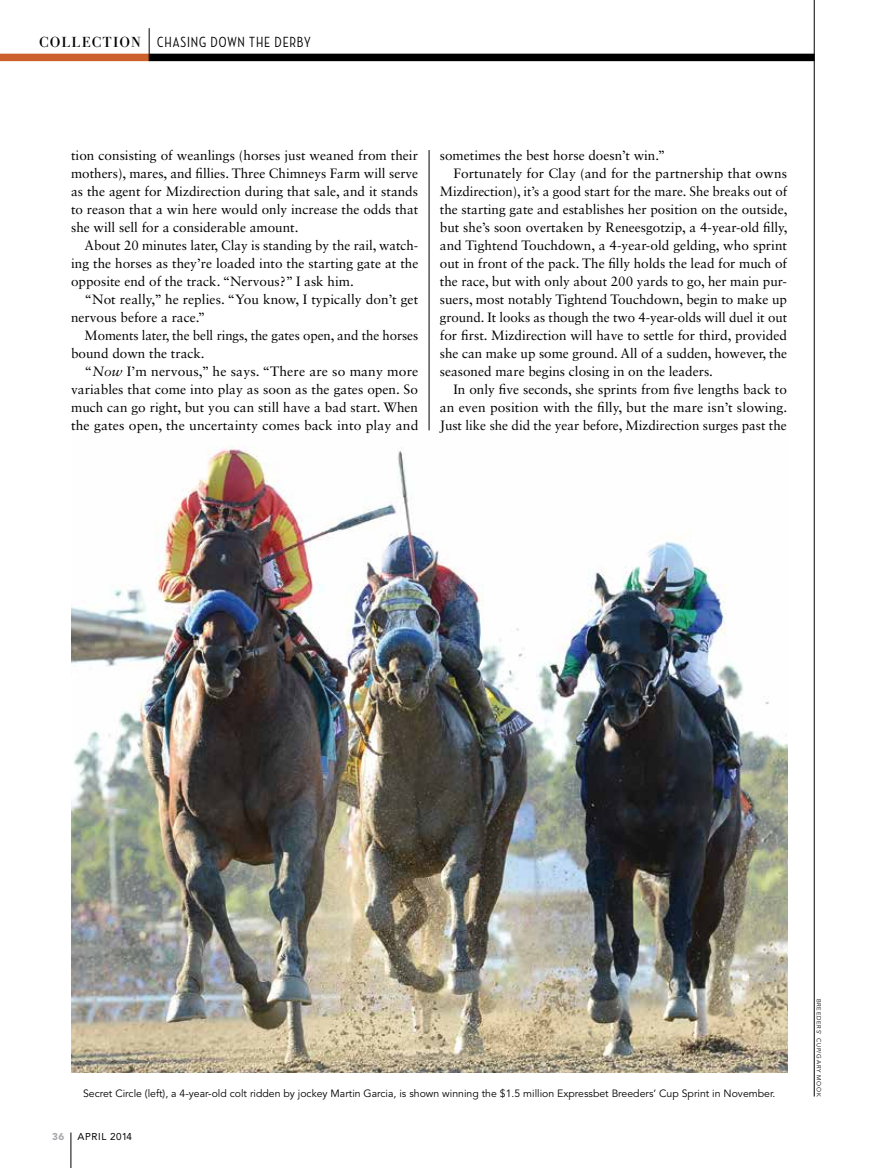
<style>
.page{position:relative;width:878px;height:1168px;background:#fff}
.page>*{position:absolute;margin:0;border:0;box-sizing:border-box;transform-origin:0 0}
.t1{font:500 15px "Neutraface Condensed";letter-spacing:.06em;color:#000}
.t2{font:13.5px/18px "Sabon LT Std";color:#000;text-align:justify}
.t3{font:10.5px "Avenir LT Std";color:#000}
.t4{font:9.9px "Avenir LT Std";letter-spacing:.05em;color:#000}
.t5{font:900 9.9px "Avenir LT Std";color:#a7a9ac}
.t6{font:6px "Avenir LT Std";letter-spacing:.125em;color:#000}
.s1{font-family:"Andrade Bold Pro";font-weight:400}
.s2{font-style:italic}
</style>
<div class="page">
<img style="left:71px;top:430px;width:716px;height:642px">
<div style="left:149px;top:54px;width:665px;height:7px;background:#000"></div>
<div style="left:0;top:54px;width:149px;height:7px;background:#cc612c"></div>
<hr style="left:149px;top:28px;width:1px;height:33px;background:#000">
<hr style="left:429px;top:150px;width:1px;height:280px;background:#000">
<hr style="left:813px;top:0;width:1px;height:1096px;background:#000">
<hr style="left:71px;top:1132px;width:1px;height:36px;background:#000">
<p class="t1" style="left:39px;top:34px;width:273px"><span class="s1">COLLECTION</span> CHASING DOWN THE DERBY</p>
<p class="t2" style="left:71px;top:146px;width:349px">tion consisting of weanlings (horses just weaned from their mothers), mares, and fillies. Three Chimneys Farm will serve as the agent for Mizdirection during that sale, and it stands to reason that a win here would only increase the odds that she will sell for a considerable amount.</p>
<p class="t2" style="left:71px;top:236px;width:349px;text-indent:14px">About 20 minutes later, Clay is standing by the rail, watch&shy;ing the horses as they’re loaded into the starting gate at the opposite end of the track. “Nervous?” I ask him.</p>
<p class="t2" style="left:71px;top:290px;width:348px;text-indent:14px">“Not really,” he replies. “You know, I typically don’t get nervous before a race.”</p>
<p class="t2" style="left:71px;top:326px;width:348px;text-indent:14px">Moments later, the bell rings, the gates open, and the horses bound down the track.</p>
<p class="t2" style="left:71px;top:362px;width:349px;text-indent:14px">“<span class="s2">Now</span> I’m nervous,” he says. “There are so many more variables that come into play as soon as the gates open. So much can go right, but you can still have a bad start. When the gates open, the uncertainty comes back into play and</p>
<p class="t2" style="left:440px;top:146px;width:227px">sometimes the best horse doesn’t win.”</p>
<p class="t2" style="left:453px;top:164px;width:335px">Fortunately for Clay (and for the partnership that owns</p>
<p class="t2" style="left:440px;top:182px;width:349px">Mizdirection), it’s a good start for the mare. She breaks out of</p>
<p class="t2" style="left:440px;top:200px;width:349px">the starting gate and establishes her position on the outside,</p>
<p class="t2" style="left:440px;top:218px;width:349px">but she’s soon overtaken by Reneesgotzip, a 4-year-old filly,</p>
<p class="t2" style="left:440px;top:236px;width:349px">and Tightend Touchdown, a 4-year-old gelding, who sprint</p>
<p class="t2" style="left:440px;top:254px;width:349px">out in front of the pack. The filly holds the lead for much of</p>
<p class="t2" style="left:440px;top:272px;width:348px">the race, but with only about 200 yards to go, her main pur-</p>
<p class="t2" style="left:440px;top:290px;width:349px">suers, most notably Tightend Touchdown, begin to make up</p>
<p class="t2" style="left:440px;top:308px;width:349px">ground. It looks as though the two 4-year-olds will duel it out</p>
<p class="t2" style="left:440px;top:326px;width:349px">for first. Mizdirection will have to settle for third, provided</p>
<p class="t2" style="left:440px;top:344px;width:349px">she can make up some ground. All of a sudden, however, the</p>
<p class="t2" style="left:440px;top:362px;width:275px">seasoned mare begins closing in on the leaders.</p>
<p class="t2" style="left:453px;top:380px;width:335px">In only five seconds, she sprints from five lengths back to</p>
<p class="t2" style="left:440px;top:398px;width:349px">an even position with the filly, but the mare isn’t slowing.</p>
<p class="t2" style="left:440px;top:416px;width:348px">Just like she did the year before, Mizdirection surges past the</p>
<p class="t3" style="left:83px;top:1087px;width:694px">Secret Circle (left), a 4-year-old colt ridden by jockey Martin Garcia, is shown winning the $1.5 million Expressbet Breeders’ Cup Sprint in N ovember.</p>
<p class="t5" style="left:52px;top:1130px;width:14px">36</p>
<p class="t4" style="left:77px;top:1130px;width:56px">APRIL 2014</p>
<p class="t6" style="left:822px;top:998px;width:99px;rotate:90deg">Breeders’ Cup/Gary Mook</p>
</div>
